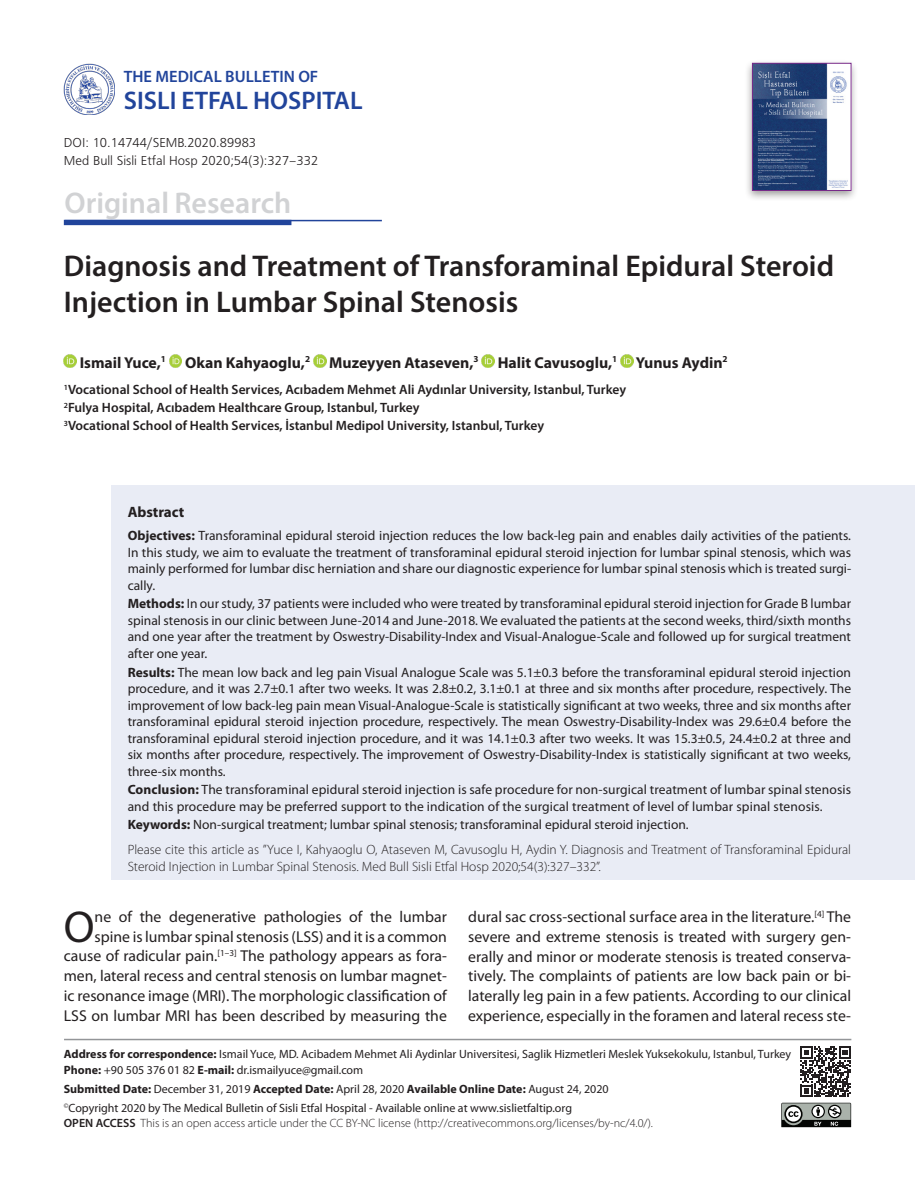
<style>
.page{position:relative;width:915px;height:1191px;background:#fff}
.page>*{position:absolute;margin:0;border:0;box-sizing:border-box;transform-origin:0 0}
.ana_metin_bosluksuz{font:44.7px "Myriad Pro";color:#231f20}
.ana_baslik{font:600 30px/36px "Myriad Pro";color:#231f20}
.ana_baslik-2{font:600 30px "Myriad Pro";color:#d1d2d4}
.ana_baslik-3{font:600 25.5px "Myriad Pro";color:#21449b}
.ana_baslik-4{font:600 16.5px "Myriad Pro";color:#21449b}
.ana_metin_bosluksuz-2{font:15.75px/19.6px "Myriad Pro";color:#231f20;text-align:right}
.yazar_adları{font:700 15.75px "Myriad Pro";color:#231f20}
.ozet_baslik{font:700 15px "Myriad Pro";color:#231f20}
.ozet{font:13.5px/16.5px "Myriad Pro";color:#231f20;text-align:justify}
.kurumlar{font:600 13.5px "Myriad Pro";color:#231f20}
.ozet-2{font:300 13.5px/16.5px "Myriad Pro";color:#231f20}
.doi{font:13.5px "Frugal Normal Tr";color:#231f20}
.info{font:12px "Myriad Pro";color:#231f20}
.t1{font:300 12px "Myriad Pro";color:#231f20}
.info-2{font:700 12px "Myriad Pro";color:#231f20}
.s1{font-weight:700}
.s2{font-weight:400}
.s3{font-weight:600}
</style>
<div class="page">
<div style="left:112px;top:485px;width:802px;height:395px;background:#e9ecf5"></div>
<svg style="left:64px;top:355px;width:13px;height:12px"></svg>
<svg style="left:169px;top:355px;width:13px;height:12px"></svg>
<svg style="left:313px;top:355px;width:13px;height:12px"></svg>
<svg style="left:481px;top:355px;width:13px;height:12px"></svg>
<svg style="left:620px;top:355px;width:13px;height:12px"></svg>
<hr style="left:64px;top:1038px;width:787px;height:2px;background:#939598">
<img style="left:64px;top:64px;width:51px;height:51px">
<div style="left:744px;top:59px;width:114px;height:143px;background:#231f20;opacity:.43"></div>
<img style="left:754px;top:65px;width:94px;height:124px">
<div style="left:752px;top:63px;width:98px;height:128px;border:1px solid #782a89"></div>
<svg style="left:781px;top:1046px;width:71px;height:82px"></svg>
<hr style="left:65px;top:220px;width:317px;height:1px;background:#21449b">
<div style="left:64px;top:220px;width:227px;height:5px;background:#21449b"></div>
<p class="ana_baslik-4" style="left:124px;top:66px;width:196px">THE MEDICAL BULLETIN OF</p>
<p class="ana_baslik-3" style="left:124px;top:84px;width:240px">SISLI ETFAL HOSPITAL</p>
<p class="doi" style="left:64px;top:135px;width:194px">DOI: 10.14744/SEMB.2020.89983</p>
<p class="doi" style="left:64px;top:153px;width:256px">Med Bull Sisli Etfal Hosp 2020;54(3):327–332</p>
<p class="ana_baslik-2" style="left:65px;top:184px;width:228px">Original Research</p>
<p class="ana_baslik" style="left:64px;top:247px;width:771px">Diagnosis and Treatment of Transforaminal Epidural Steroid<br>Injection in Lumbar Spinal Stenosis</p>
<p class="yazar_adları" style="left:80px;top:352px;width:649px">Ismail Yuce,<sup>1</sup> Okan Kahyaoglu,<sup>2</sup> Muzeyyen Ataseven,<sup>3</sup> Halit Cavusoglu,<sup>1</sup> Yunus Aydin<sup>2</sup></p>
<p class="kurumlar" style="left:64px;top:381px;width:563px"><sup>1</sup>Vocational School of Health Services, Acıbadem Mehmet Ali Aydınlar University, Istanbul, Turkey</p>
<p class="kurumlar" style="left:64px;top:399px;width:357px"><sup>2</sup>Fulya Hospital, Acıbadem Healthcare Group, Istanbul, Turkey</p>
<p class="kurumlar" style="left:64px;top:417px;width:481px"><sup>3</sup>Vocational School of Health Services, İstanbul Medipol University, Istanbul, Turkey</p>
<p class="ozet_baslik" style="left:128px;top:502px;width:58px">Abstract</p>
<p class="ozet" style="left:128px;top:527px;width:724px"><span class="s1">Objectives:</span> Transforaminal epidural steroid injection reduces the low back-leg pain and enables daily activities of the patients.<br>In this study, we aim to evaluate the treatment of transforaminal epidural steroid injection for lumbar spinal stenosis, which was mainly performed for lumbar disc herniation and share our diagnostic experience for lumbar spinal stenosis which is treated surgi&shy;cally.</p>
<p class="ozet" style="left:128px;top:595px;width:724px"><span class="s1">Methods:</span> In our study, 37 patients were included who were treated by transforaminal epidural steroid injection for Grade B lumbar spinal stenosis in our clinic between June-2014 and June-2018. We evaluated the patients at the second weeks, third/sixth months and one year after the treatment by Oswestry-Disability-Index and Visual-Analogue-Scale and followed up for surgical treatment after one year.</p>
<p class="ozet" style="left:128px;top:663px;width:724px"><span class="s1">Results:</span> The mean low back and leg pain Visual Analogue Scale was 5.1±0.3 before the transforaminal epidural steroid injection procedure, and it was 2.7±0.1 after two weeks. It was 2.8±0.2, 3.1±0.1 at three and six months after procedure, respectively. The improvement of low back-leg pain mean Visual-Analogue-Scale is statistically significant at two weeks, three and six months after transforaminal epidural steroid injection procedure, respectively. The mean Oswestry-Disability-Index was 29.6±0.4 before the transforaminal epidural steroid injection procedure, and it was 14.1±0.3 after two weeks. It was 15.3±0.5, 24.4±0.2 at three and six months after procedure, respectively. The improvement of Oswestry-Disability-Index is statistically significant at two weeks, three-six months.</p>
<p class="ozet" style="left:128px;top:781px;width:724px"><span class="s1">Conclusion:</span> The transforaminal epidural steroid injection is safe procedure for non-surgical treatment of lumbar spinal stenosis and this procedure may be preferred support to the indication of the surgical treatment of level of lumbar spinal stenosis.</p>
<p class="ozet" style="left:128px;top:816px;width:562px"><span class="s1">Keywords:</span> Non-surgical treatment; lumbar spinal stenosis; transforaminal epidural steroid injection.</p>
<p class="ozet-2" style="left:128px;top:842px;width:724px">Please cite this article as ”Yuce I, Kahyaoglu O, Ataseven M, Cavusoglu H, Aydin Y. Diagnosis and Treatment of Transforaminal Epidural<br>Steroid Injection in Lumbar Spinal Stenosis. Med Bull Sisli Etfal Hosp 2020;54(3):327–332”.</p>
<p class="ana_metin_bosluksuz-2" style="left:64px;top:907px;width:384px">ne of the degenerative pathologies of the lumbar spine is lumbar spinal stenosis (LSS) and it is a common cause of radicular pain.<sup>[1–3]</sup> The pathology appears as fora&shy;men, lateral recess and central stenosis on lumbar magnet&shy;ic resonance image (MRI). The morphologic classification of LSS on lumbar MRI has been described by measuring the</p>
<p class="ana_metin_bosluksuz-2" style="left:468px;top:907px;width:384px;text-align:justify">dural sac cross-sectional surface area in the literature.<sup>[4]</sup> The severe and extreme stenosis is treated with surgery gen&shy;erally and minor or moderate stenosis is treated conserva&shy;tively. The complaints of patients are low back pain or bi&shy;laterally leg pain in a few patients. According to our clinical experience, especially in the foramen and lateral recess ste-</p>
<p class="ana_metin_bosluksuz" style="left:64px;top:899px;width:32px">O</p>
<p class="info" style="left:64px;top:1046px;width:728px"><span class="s1">Address for correspondence:</span> Ismail Yuce, MD. Acibadem Mehmet Ali Aydinlar Universitesi, Saglik Hizmetleri Meslek Yuksekokulu, Istanbul, Turkey</p>
<p class="info" style="left:64px;top:1062px;width:301px"><span class="s1">Phone:</span> +90 505 376 01 82 <span class="s1">E-mail:</span> dr.ismailyuce@gmail.com</p>
<p class="info-2" style="left:64px;top:1081px;width:546px">Submitted Date: <span class="s2">December 31, 2019</span> Accepted Date: <span class="s2">April 28, 2020</span> Available Online Date: <span class="s2">August 24, 2020</span></p>
<p class="info" style="left:64px;top:1100px;width:509px"><sup>©</sup>Copyright 2020 by The Medical Bulletin of Sisli Etfal Hospital - Available online at www.sislietfaltip.org</p>
<p class="t1" style="left:64px;top:1116px;width:590px"><span class="s3">OPEN ACCESS</span> This is an open access article under the CC BY-NC license (http://creativecommons.org/licenses/by-nc/4.0/).</p>
</div>
